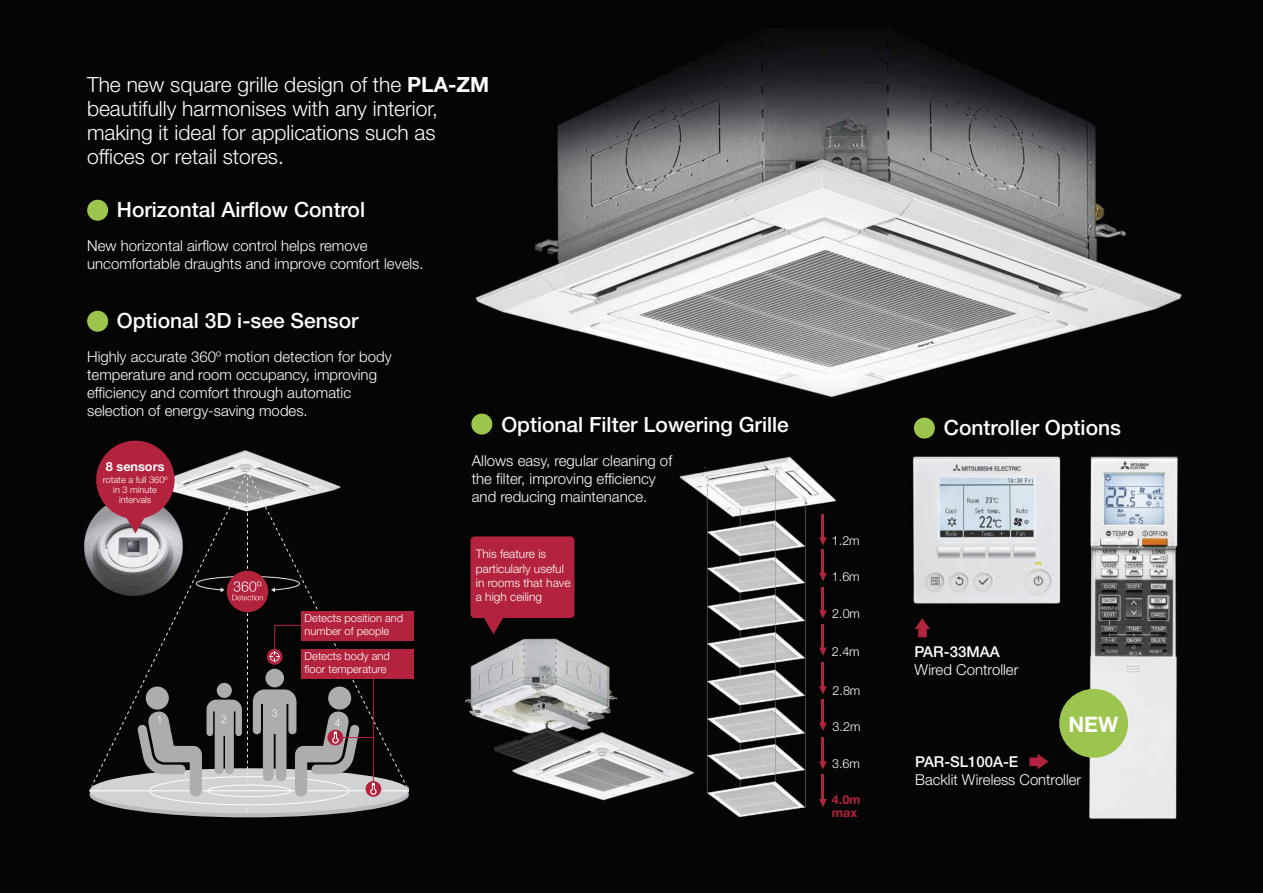
<style>
.page{position:relative;width:1263px;height:893px;background:#fff}
.page>*{position:absolute;margin:0;border:0;box-sizing:border-box;transform-origin:0 0}
.t1{font:700 21.45px "Helvetica Neue";color:#fefefe}
.t2{font:300 21px/24px "Helvetica Neue";color:#fefefe}
.t3{font:500 21px "Helvetica Neue";color:#fefefe}
.t4{font:300 15px/18px "Helvetica Neue";color:#fefefe}
.t5{font:500 15px "Helvetica Neue";color:#fefefe}
.t6{font:700 12.75px "Helvetica Neue";color:#fefefe}
.t7{font:300 12.6px "Helvetica Neue";color:#fefefe}
.t8{font:700 12.6px/12.6px "Helvetica Neue";color:#b3233e}
.t9{font:300 11.85px/14.2px "Helvetica Neue";color:#fefefe}
.t10{font:300 11.1px/12.8px "Helvetica Neue";color:#fefefe}
.t11{font:300 9.3px/10.4px "Helvetica Neue";color:#fefefe;text-align:center}
.s1{font-weight:700}
</style>
<div class="page">
<img style="left:0;top:0;width:1263px;height:893px">
<div style="left:914px;top:418px;width:21px;height:21px;background:#9cc54d;border-radius:50%"></div>
<div style="left:89px;top:772px;width:320px;height:45px;background:#b8babd;border-radius:50%"></div>
<div style="left:89px;top:768px;width:320px;height:45px;background:#d1d2d4;border-radius:50%"></div>
<hr style="left:89px;top:790px;width:320px;height:1px;background:#fefefe">
<svg style="left:399px;top:772px;width:10px;height:22px"></svg>
<div style="left:360px;top:473px;width:40px;height:300px;background:#050505"></div>
<div style="left:301px;top:611px;width:113px;height:30px;background:#b3233e"></div>
<hr style="left:373px;top:667px;width:1px;height:124px;background:#b3233e">
<hr style="left:340px;top:737px;width:33px;height:1px;background:#b3233e">
<div style="left:301px;top:649px;width:113px;height:29px;background:#b3233e"></div>
<svg style="left:365px;top:781px;width:16px;height:16px"></svg>
<svg style="left:370px;top:783px;width:7px;height:12px"></svg>
<div style="left:471px;top:414px;width:21px;height:21px;background:#9cc54d;border-radius:50%"></div>
<svg style="left:470px;top:536px;width:104px;height:98px;background:#961e34"></svg>
<hr style="left:821px;top:514px;width:3px;height:27px;background:#b3233e">
<svg style="left:819px;top:537px;width:8px;height:8px"></svg>
<hr style="left:821px;top:549px;width:3px;height:28px;background:#b3233e">
<svg style="left:819px;top:573px;width:8px;height:8px"></svg>
<hr style="left:821px;top:586px;width:3px;height:28px;background:#b3233e">
<svg style="left:819px;top:610px;width:8px;height:8px"></svg>
<hr style="left:821px;top:624px;width:3px;height:28px;background:#b3233e">
<svg style="left:819px;top:648px;width:8px;height:8px"></svg>
<hr style="left:821px;top:662px;width:3px;height:28px;background:#b3233e">
<svg style="left:819px;top:686px;width:8px;height:8px"></svg>
<hr style="left:821px;top:699px;width:3px;height:28px;background:#b3233e">
<svg style="left:819px;top:722px;width:8px;height:9px"></svg>
<hr style="left:821px;top:737px;width:3px;height:28px;background:#b3233e">
<svg style="left:819px;top:761px;width:8px;height:8px"></svg>
<hr style="left:821px;top:774px;width:3px;height:29px;background:#b3233e">
<svg style="left:819px;top:799px;width:8px;height:8px"></svg>
<div style="left:1059px;top:689px;width:69px;height:69px;background:#9cc54d;border-radius:50%"></div>
<div style="left:87px;top:200px;width:21px;height:21px;background:#9cc54d;border-radius:50%"></div>
<div style="left:87px;top:311px;width:21px;height:21px;background:#9cc54d;border-radius:50%"></div>
<svg style="left:91px;top:441px;width:269px;height:372px;background:#524447"></svg>
<svg style="left:1029px;top:754px;width:19px;height:15px"></svg>
<svg style="left:914px;top:618px;width:16px;height:19px"></svg>
<h2 class="t2" style="left:87px;top:71px;width:404px">The new square grille design of the <span class="s1">PLA-ZM </span>beautifully harmonises with any interior, making it ideal for applications such as offices or retail stores.</h2>
<h2 class="t3" style="left:117px;top:193px;width:250px">Horizontal Airflow Control</h2>
<p class="t4" style="left:87px;top:236px;width:338px">New horizontal airflow control helps remove uncomfortable draughts and improve comfort levels.</p>
<h2 class="t3" style="left:117px;top:304px;width:243px">Optional 3D i-see Sensor</h2>
<p class="t4" style="left:87px;top:347px;width:306px">Highly accurate 360º motion detection for body temperature and room occupancy, improving efficiency and comfort through automatic selection of energy-saving modes.</p>
<p class="t6" style="left:106px;top:457px;width:60px">8 sensors</p>
<p class="t11" style="left:103px;top:473px;width:66px">rotate a full 360º in 3 minute intervals</p>
<p class="t10" style="left:305px;top:611px;width:100px">Detects position and number of people</p>
<p class="t10" style="left:305px;top:649px;width:87px">Detects body and floor temperature</p>
<h2 class="t3" style="left:501px;top:407px;width:289px">Optional Filter Lowering Grille</h2>
<p class="t4" style="left:472px;top:450px;width:202px">Allows easy, regular cleaning of the filter, improving efficiency and reducing maintenance.</p>
<p class="t9" style="left:476px;top:546px;width:96px">This feature is particularly useful in rooms that have a high ceiling</p>
<p class="t7" style="left:832px;top:531px;width:29px">1.2m</p>
<p class="t7" style="left:832px;top:566px;width:29px">1.6m</p>
<p class="t7" style="left:832px;top:604px;width:29px">2.0m</p>
<p class="t7" style="left:832px;top:641px;width:29px">2.4m</p>
<p class="t7" style="left:832px;top:680px;width:29px">2.8m</p>
<p class="t7" style="left:833px;top:716px;width:29px">3.2m</p>
<p class="t7" style="left:832px;top:753px;width:29px">3.6m</p>
<p class="t8" style="left:832px;top:794px;width:30px">4.0m max</p>
<h2 class="t3" style="left:944px;top:410px;width:179px">Controller Options</h2>
<p class="t5" style="left:914px;top:639px;width:87px">PAR-33MAA</p>
<p class="t4" style="left:914px;top:659px;width:106px">Wired Controller</p>
<h1 class="t1" style="left:1068px;top:708px;width:51px">NEW</h1>
<p class="t5" style="left:915px;top:750px;width:104px">PAR-SL100A-E</p>
<p class="t4" style="left:915px;top:770px;width:167px">Backlit Wireless Controller</p>
</div>
